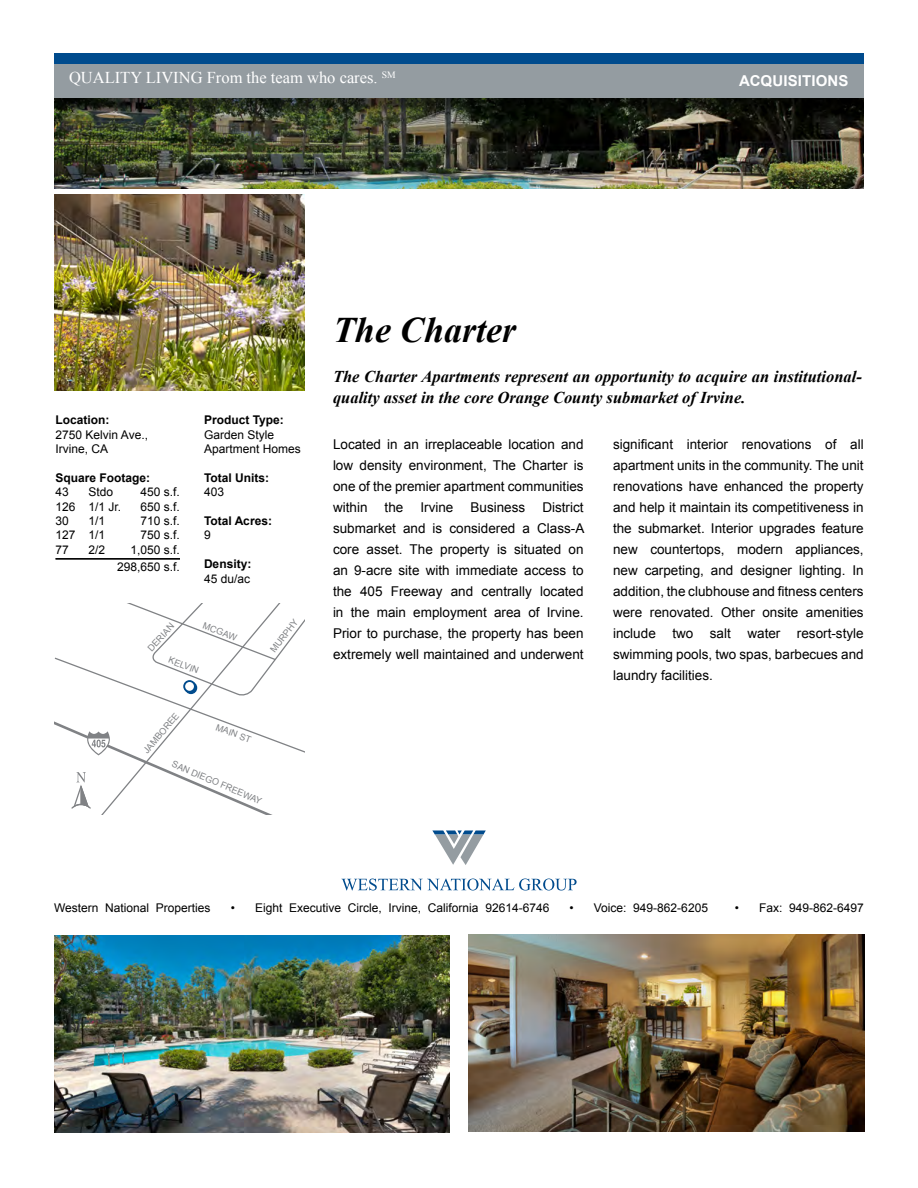
<style>
.page{position:relative;width:918px;height:1188px;background:#fff}
.page>*{position:absolute;margin:0;border:0;box-sizing:border-box;transform-origin:0 0}
.t1{font:italic 700 36px "Times New Roman";color:#000}
.oneSheetLeedinPara{font:italic 700 16.5px/21px "Times New Roman";color:#000}
.t2{font:16.5px "Times New Roman";color:#fff}
.t3{font:700 15px "Arial";letter-spacing:.01em;color:#fff}
.oneSheetBody{font:13.5px/21px "Arial";color:#000;text-align:justify}
.detailHeading{font:12px/14.4px "Arial";color:#000}
.detailsBody{font:12px/14.4px "Arial";color:#000}
.detailHeading-2{font:700 12px "Arial";color:#000}
.detailsTotal{font:12px "Arial";color:#000}
.t4{font:9.15px "Arial";color:#808285}
</style>
<div class="page">
<img style="left:54px;top:116px;width:810px;height:73px">
<img style="left:468px;top:935px;width:396px;height:196px">
<img style="left:54px;top:936px;width:396px;height:196px">
<div style="left:45px;top:56px;width:828px;height:60px;background:#000;opacity:.5"></div>
<div style="left:54px;top:54px;width:810px;height:44px;background:#949ca1"></div>
<div style="left:54px;top:54px;width:810px;height:10px;background:#004b8d"></div>
<svg style="left:432px;top:830px;width:54px;height:35px"></svg>
<svg style="left:341px;top:879px;width:236px;height:12px"></svg>
<hr style="left:56px;top:558px;width:124px;height:1px;background:#000">
<hr style="left:56px;top:559px;width:124px;height:1px;background:#000">
<svg style="left:55px;top:604px;width:250px;height:211px"></svg>
<img style="left:54px;top:194px;width:251px;height:197px">
<div style="left:0;top:1px;width:54px;height:405px;background:#fff"></div>
<div style="left:864px;top:1px;width:54px;height:405px;background:#fff"></div>
<p class="t2" style="left:69px;top:67px;width:328px">QUALITY LIVING From the team who cares. <sup>SM</sup></p>
<p class="t1" style="left:333px;top:305px;width:185px">The Charter</p>
<p class="t3" style="left:739px;top:72px;width:111px">ACQUISITIONS</p>
<p class="detailHeading-2" style="left:56px;top:413px;width:55px">Location:</p>
<p class="detailsBody" style="left:56px;top:427px;width:94px">2750 Kelvin Ave.,<br>Irvine, CA</p>
<p class="detailHeading-2" style="left:56px;top:471px;width:96px">Square Footage:</p>
<p class="detailsBody" style="left:56px;top:485px;width:15px">43</p>
<p class="detailsBody" style="left:88px;top:485px;width:26px">Stdo</p>
<p class="detailsBody" style="left:141px;top:485px;width:41px">450 s.f.</p>
<p class="detailsBody" style="left:56px;top:499px;width:67px">126 1/1 Jr.</p>
<p class="detailsBody" style="left:141px;top:499px;width:41px">650 s.f.</p>
<p class="detailsBody" style="left:56px;top:514px;width:15px">30</p>
<p class="detailsBody" style="left:88px;top:514px;width:18px">1/1</p>
<p class="detailsBody" style="left:141px;top:514px;width:41px">710 s.f.</p>
<p class="detailsBody" style="left:56px;top:528px;width:51px">127 1/1</p>
<p class="detailsBody" style="left:141px;top:528px;width:41px">750 s.f.</p>
<p class="detailsBody" style="left:56px;top:542px;width:15px">77</p>
<p class="detailsBody" style="left:88px;top:542px;width:18px">2/2</p>
<p class="detailsBody" style="left:131px;top:542px;width:51px">1,050 s.f.</p>
<p class="detailsTotal" style="left:117px;top:560px;width:64px">298,650 s.f.</p>
<p class="detailHeading-2" style="left:204px;top:413px;width:81px">Product Type:</p>
<p class="detailHeading" style="left:204px;top:427px;width:98px">Garden Style<br>Apartment Homes</p>
<p class="detailHeading-2" style="left:204px;top:471px;width:67px">Total Units:</p>
<p class="detailsBody" style="left:204px;top:485px;width:22px">403</p>
<p class="detailHeading-2" style="left:204px;top:514px;width:70px">Total Acres:</p>
<p class="detailsBody" style="left:204px;top:528px;width:8px">9</p>
<p class="detailHeading-2" style="left:204px;top:557px;width:49px">Density:</p>
<p class="detailsBody" style="left:204px;top:571px;width:48px">45 du/ac</p>
<p class="t4" style="left:205px;top:620px;width:37px;rotate:20deg">MCGAW</p>
<p class="t4" style="left:268px;top:648px;width:41px;rotate:-53deg">MURPHY</p>
<p class="t4" style="left:145px;top:646px;width:36px;rotate:-48deg">DERIAN</p>
<p class="t4" style="left:171px;top:654px;width:33px;rotate:21deg">KELVIN</p>
<p class="t4" style="left:141px;top:748px;width:51px;rotate:-50deg">JAMBOREE</p>
<p class="t4" style="left:218px;top:721px;width:38px;rotate:21deg">MAIN ST</p>
<p class="t4" style="left:175px;top:758px;width:98px;rotate:23deg">SAN DIEGO FREEWAY</p>
<p class="oneSheetLeedinPara" style="left:333px;top:365px;width:530px">The Charter Apartments represent an opportunity to acquire an institutional&shy;quality asset in the core Orange County submarket of Irvine.</p>
<p class="oneSheetBody" style="left:333px;top:434px;width:252px">Located in an irreplaceable location and low density environment, The Charter is one of the premier apartment communities within</p>
<p class="oneSheetBody" style="left:333px;top:497px;width:253px;text-indent:209px">District submarket and is considered a Class-A core asset. The property is situated on an 9-acre site with immediate access to the 405 Freeway and centrally located in the main employment area of Irvine.<br>Prior to purchase, the property has been extremely well maintained and underwent</p>
<p class="oneSheetBody" style="left:385px;top:497px;width:20px">the</p>
<p class="oneSheetBody" style="left:420px;top:497px;width:35px">Irvine</p>
<p class="oneSheetBody" style="left:471px;top:497px;width:56px">Business</p>
<p class="oneSheetBody" style="left:613px;top:434px;width:252px">significant interior renovations of all apartment units in the community. The unit renovations have enhanced the property and help it maintain its competitiveness in the submarket. Interior upgrades feature new countertops, modern appliances, new carpeting, and designer lighting. In addition, the clubhouse and fitness centers were renovated. Other onsite amenities include two salt water resort-style swimming pools, two spas, barbecues and laundry facilities.</p>
<p class="detailHeading" style="left:54px;top:901px;width:158px">Western National Properties</p>
<p class="detailHeading" style="left:231px;top:901px;width:320px">• Eight Executive Circle, Irvine, California 92614-6746</p>
<p class="detailHeading" style="left:570px;top:901px;width:140px">• Voice: 949-862-6205</p>
<p class="detailHeading" style="left:735px;top:901px;width:131px">• Fax: 949-862-6497</p>
</div>
